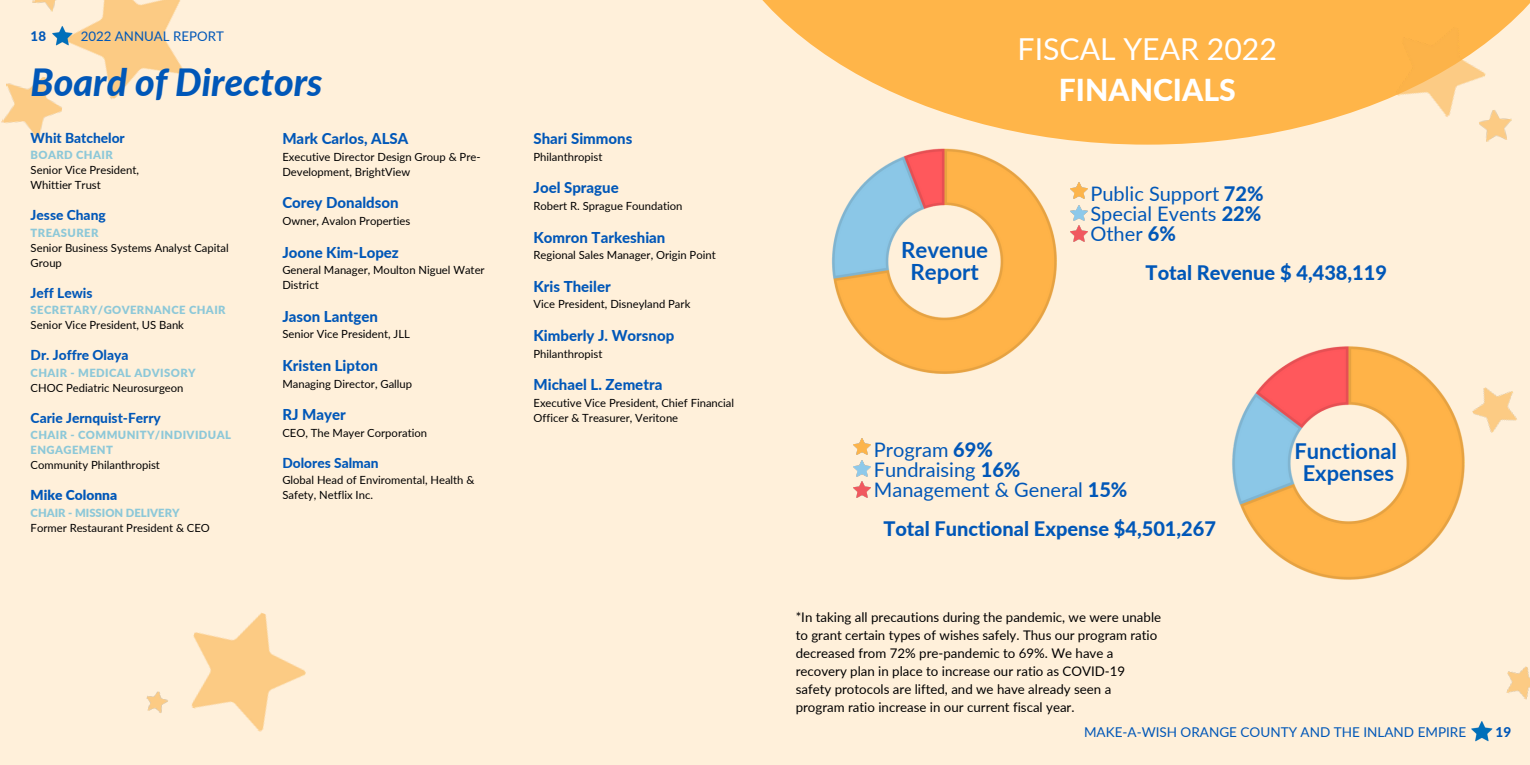
<style>
.page{position:relative;width:1530px;height:765px;background:#fff0da}
.page>*{position:absolute;margin:0;border:0;box-sizing:border-box;transform-origin:0 0}
.t1{font:italic 800 37.5px "Lato";color:#0057b8}
.t2{font:30.25px "Lato";color:#fff}
.t3{font:800 30.25px "Lato";color:#fff}
.t4{font:700 22.38px "Lato";color:#0057b8}
.t5{font:700 21.88px "Lato";color:#0057b8}
.t6{font:20px "Lato";color:#0057b8}
.t7{font:800 20px "Lato";color:#0057b8}
.t8{font:800 15px "Lato";color:#0057b8}
.t9{font:800 13.75px "Lato";color:#0057b8}
.t10{font:900 13.75px "Lato";color:#0057b8}
.t11{font:13.5px "Lato";color:#0057b8}
.t12{font:800 13.5px "Lato";color:#0057b8}
.t13{font:13.25px/17.9px "Lato";color:#000}
.t14{font:13.25px "Lato";color:#0057b8}
.t15{font:800 13.25px "Lato";color:#0057b8}
.t16{font:11.25px/15px "Lato";color:#000}
.t17{font:900 11.25px/15px "Lato";letter-spacing:.035em;color:#8dc8d8}
.t18{font:900 11.25px "Lato";color:#8dc8d8}
.s1{font-weight:800}
</style>
<div class="page">
<svg style="left:762px;top:0;width:768px;height:145px;fill:#ffb549"></svg>
<img style="left:32px;top:0;width:19px;height:10px">
<img style="left:1px;top:77px;width:50px;height:62px">
<img style="left:51px;top:0;width:133px;height:116px">
<img style="left:1381px;top:10px;width:117px;height:114px">
<img style="left:1478px;top:108px;width:36px;height:34px">
<img style="left:191px;top:612px;width:115px;height:120px">
<img style="left:146px;top:691px;width:22px;height:22px">
<img style="left:1506px;top:666px;width:24px;height:34px">
<img style="left:1471px;top:721px;width:22px;height:21px">
<img style="left:51px;top:24px;width:22px;height:23px">
<img style="left:762px;top:142px;width:389px;height:232px">
<img style="left:1134px;top:338px;width:383px;height:242px">
<img style="left:1071px;top:183px;width:17px;height:16px">
<img style="left:1071px;top:205px;width:17px;height:16px">
<img style="left:1071px;top:226px;width:17px;height:16px">
<img style="left:853px;top:438px;width:17px;height:16px">
<img style="left:853px;top:461px;width:17px;height:16px">
<img style="left:853px;top:482px;width:17px;height:16px">
<p class="t15" style="left:31px;top:28px;width:17px">18</p>
<p class="t14" style="left:81px;top:28px;width:145px">2022 ANNUAL REPORT</p>
<p class="t1" style="left:31px;top:59px;width:293px">Board of Directors</p>
<p class="t9" style="left:31px;top:129px;width:96px">Whit Batchelor</p>
<p class="t17" style="left:31px;top:148px;width:84px">BOARD CHAIR</p>
<p class="t16" style="left:31px;top:163px;width:110px">Senior Vice President,</p>
<p class="t16" style="left:31px;top:178px;width:72px">Whittier Trust</p>
<p class="t9" style="left:31px;top:207px;width:77px">Jesse Chang</p>
<p class="t17" style="left:31px;top:225px;width:69px">TREASURER</p>
<p class="t16" style="left:31px;top:240px;width:200px">Senior Business Systems Analyst Capital<br>Group</p>
<p class="t9" style="left:31px;top:284px;width:63px">Jeff Lewis</p>
<p class="t17" style="left:31px;top:303px;width:196px">SECRETARY/GOVERNANCE CHAIR</p>
<p class="t16" style="left:31px;top:318px;width:155px">Senior Vice President, US Bank</p>
<p class="t9" style="left:31px;top:347px;width:99px">Dr. Joffre Olaya</p>
<p class="t17" style="left:31px;top:365px;width:167px">CHAIR - MEDICAL ADVISORY</p>
<p class="t16" style="left:31px;top:380px;width:154px">CHOC Pediatric Neurosurgeon</p>
<p class="t9" style="left:31px;top:409px;width:132px">Carie Jernquist-Ferry</p>
<p class="t17" style="left:31px;top:428px;width:202px">CHAIR - COMMUNITY/INDIVIDUAL<br>ENGAGEMENT</p>
<p class="t16" style="left:31px;top:458px;width:131px">Community Philanthropist</p>
<p class="t10" style="left:31px;top:487px;width:88px">Mike Colonna</p>
<p class="t18" style="left:31px;top:506px;width:150px">CHAIR - MISSION DELIVERY</p>
<p class="t16" style="left:31px;top:520px;width:181px">Former Restaurant President &amp; CEO</p>
<p class="t8" style="left:282px;top:129px;width:127px">Mark Carlos, ALSA</p>
<p class="t16" style="left:282px;top:149px;width:200px">Executive Director Design Group &amp; Pre-<br>Development, BrightView</p>
<p class="t8" style="left:282px;top:194px;width:118px">Corey Donaldson</p>
<p class="t16" style="left:282px;top:213px;width:129px">Owner, Avalon Properties</p>
<p class="t8" style="left:282px;top:243px;width:118px">Joone Kim-Lopez</p>
<p class="t16" style="left:282px;top:262px;width:204px">General Manager, Moulton Niguel Water<br>District</p>
<p class="t8" style="left:282px;top:307px;width:97px">Jason Lantgen</p>
<p class="t16" style="left:282px;top:327px;width:129px">Senior Vice President, JLL</p>
<p class="t8" style="left:282px;top:356px;width:97px">Kristen Lipton</p>
<p class="t16" style="left:282px;top:376px;width:131px">Managing Director, Gallup</p>
<p class="t8" style="left:282px;top:405px;width:65px">RJ Mayer</p>
<p class="t16" style="left:282px;top:425px;width:146px">CEO, The Mayer Corporation</p>
<p class="t9" style="left:282px;top:454px;width:98px">Dolores Salman</p>
<p class="t16" style="left:282px;top:472px;width:194px">Global Head of Enviromental, Health &amp;<br>Safety, Netflix Inc.</p>
<p class="t8" style="left:534px;top:129px;width:100px">Shari Simmons</p>
<p class="t16" style="left:534px;top:149px;width:70px">Philanthropist</p>
<p class="t8" style="left:534px;top:179px;width:87px">Joel Sprague</p>
<p class="t16" style="left:534px;top:198px;width:150px">Robert R. Sprague Foundation</p>
<p class="t8" style="left:534px;top:228px;width:133px">Komron Tarkeshian</p>
<p class="t16" style="left:534px;top:247px;width:184px">Regional Sales Manager, Origin Point</p>
<p class="t8" style="left:534px;top:277px;width:79px">Kris Theiler</p>
<p class="t16" style="left:534px;top:297px;width:158px">Vice President, Disneyland Park</p>
<p class="t8" style="left:534px;top:326px;width:142px">Kimberly J. Worsnop</p>
<p class="t16" style="left:534px;top:346px;width:70px">Philanthropist</p>
<p class="t8" style="left:534px;top:375px;width:130px">Michael L. Zemetra</p>
<p class="t16" style="left:534px;top:395px;width:202px">Executive Vice President, Chief Financial<br>Officer &amp; Treasurer, Veritone</p>
<p class="t2" style="left:1018px;top:30px;width:261px">FISCAL YEAR 2022</p>
<p class="t3" style="left:1059px;top:72px;width:178px">FINANCIALS</p>
<p class="t4" style="left:901px;top:236px;width:89px">Revenue</p>
<p class="t4" style="left:910px;top:258px;width:70px">Report</p>
<p class="t6" style="left:1090px;top:182px;width:175px">Public Support <span class="s1">72%</span></p>
<p class="t6" style="left:1090px;top:201px;width:172px">Special Events <span class="s1">22%</span></p>
<p class="t6" style="left:1090px;top:221px;width:87px">Other <span class="s1">6%</span></p>
<p class="t7" style="left:1146px;top:260px;width:243px">Total Revenue $ 4,438,119</p>
<p class="t6" style="left:874px;top:438px;width:121px">Program <span class="s1">69%</span></p>
<p class="t6" style="left:874px;top:457px;width:148px">Fundraising <span class="s1">16%</span></p>
<p class="t6" style="left:874px;top:477px;width:255px">Management &amp; General <span class="s1">15%</span></p>
<p class="t7" style="left:883px;top:516px;width:334px">Total Functional Expense $4,501,267</p>
<p class="t13" style="left:796px;top:608px;width:367px">*In taking all precautions during the pandemic, we were unable to grant certain types of wishes safely. Thus our program ratio decreased from 72% pre-pandemic to 69%. We have a recovery plan in place to increase our ratio as COVID-19 safety protocols are lifted, and we have already seen a program ratio increase in our current fiscal year.</p>
<p class="t5" style="left:1294px;top:438px;width:104px">Functional</p>
<p class="t5" style="left:1303px;top:459px;width:93px">Expenses</p>
<p class="t11" style="left:1084px;top:723px;width:384px">MAKE-A-WISH ORANGE COUNTY AND THE INLAND EMPIRE</p>
<p class="t12" style="left:1496px;top:723px;width:17px">19</p>
</div>
